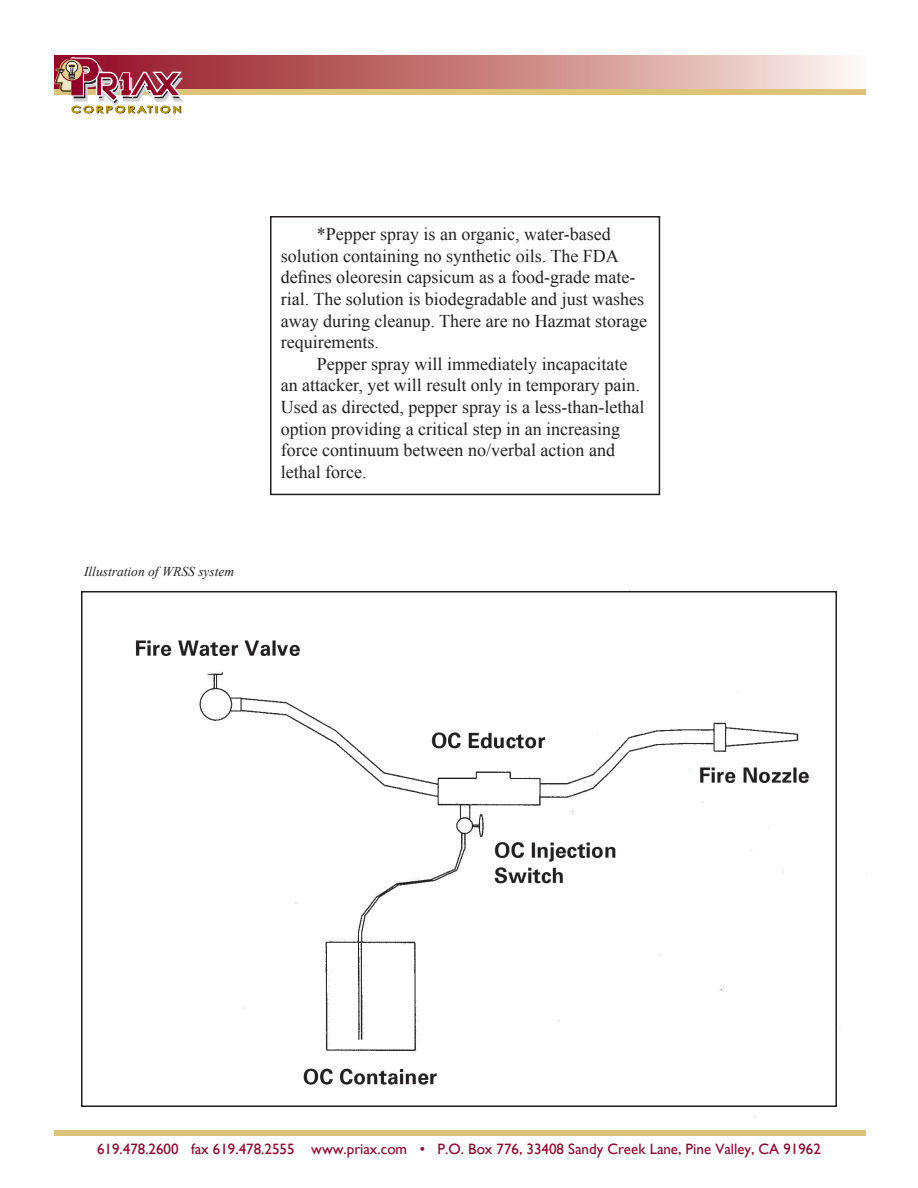
<style>
.page{position:relative;width:918px;height:1188px;background:#fff}
.page>*{position:absolute;margin:0;border:0;box-sizing:border-box;transform-origin:0 0}
.t1{font:18px/21.6px "Times New Roman";color:#231f20}
.t2{font:15px "Gill Sans";color:#930128}
.t3{font:italic 13.5px "Times New Roman";color:#231f20}
</style>
<div class="page">
<div style="left:54px;top:1131px;width:812px;height:5px;background:#dcc377"></div>
<svg style="left:54px;top:56px;width:793px;height:33px;background:#cb8a89"></svg>
<div style="left:54px;top:89px;width:812px;height:5px;background:#dcc377"></div>
<svg style="left:54px;top:58px;width:129px;height:55px"></svg>
<img style="left:135px;top:640px;width:732px;height:478px">
<div style="left:270px;top:216px;width:390px;height:279px;border:2px solid #231f20"></div>
<p class="t3" style="left:84px;top:563px;width:152px">Illustration of WRSS system</p>
<p class="t1" style="left:281px;top:223px;width:368px;text-indent:36px">*Pepper spray is an organic, water-based solution containing no synthetic oils. The FDA defines oleoresin capsicum as a food-grade mate&shy;rial. The solution is biodegradable and just washes away during cleanup. There are no Hazmat storage requirements.</p>
<p class="t1" style="left:281px;top:353px;width:365px;text-indent:36px">Pepper spray will immediately incapacitate an attacker, yet will result only in temporary pain.<br>Used as directed, pepper spray is a less-than-lethal option providing a critical step in an increasing force continuum between no/verbal action and lethal force.</p>
<p class="t2" style="left:97px;top:1140px;width:725px">619.478.2600 fax 619.478.2555 www.priax.com • P.O. Box 776, 33408 Sandy Creek Lane, Pine Valley, CA 91962</p>
</div>
